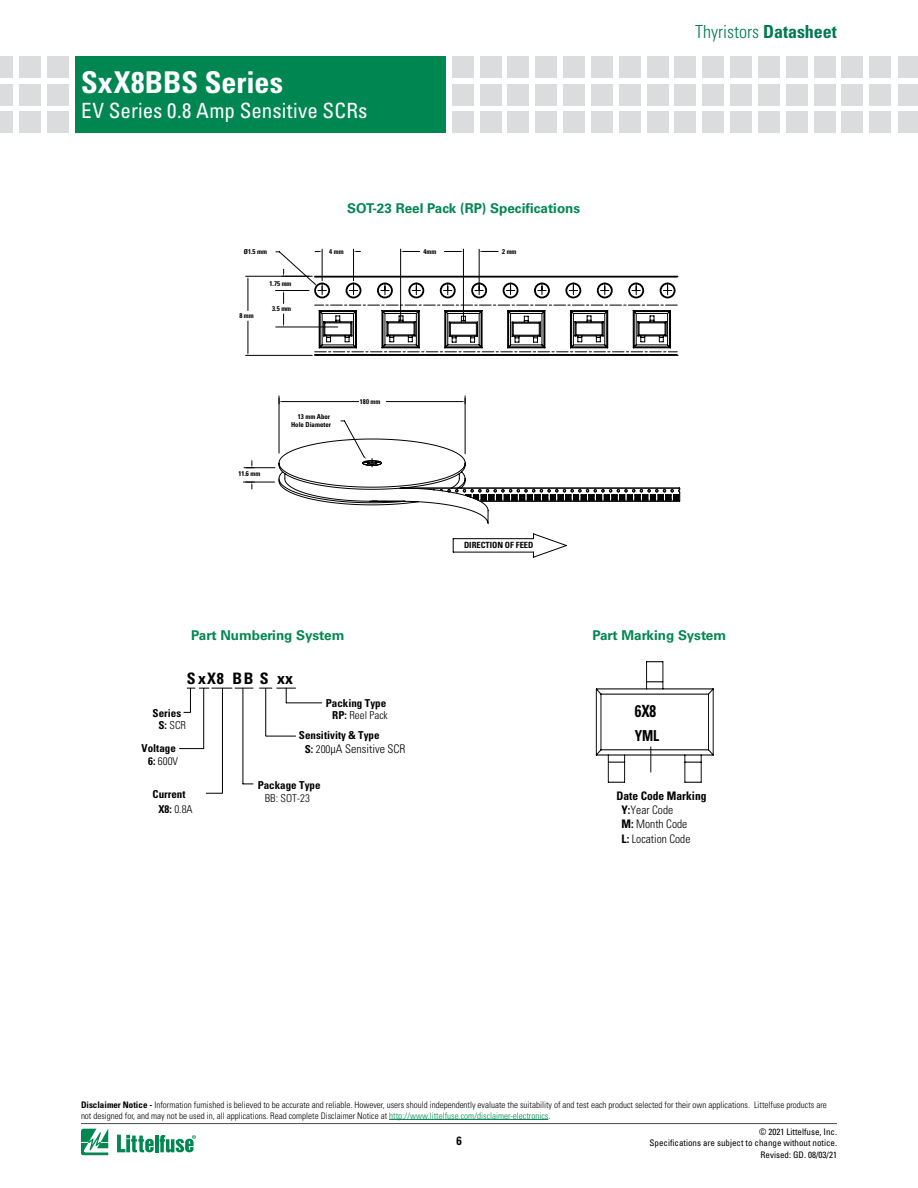
<style>
.page{position:relative;width:918px;height:1188px;background:#fff}
.page>*{position:absolute;margin:0;border:0;box-sizing:border-box;transform-origin:0 0}
.t1{font:700 condensed 30px "Univers LT Std";letter-spacing:.005em;color:#fff}
.t2{font:condensed 21px "Univers LT Std";letter-spacing:.005em;color:#fff}
.t3{font:300 condensed 18px "Univers LT Std";color:#007852}
.t4{font:700 condensed 16.8px "Univers LT Std";color:#000;scale:.89 1}
.t5{font:700 condensed 15.75px "Univers LT Std";letter-spacing:.06em;color:#000}
.t6{font:700 condensed 15.15px "Univers LT Std";color:#000;scale:.89 1}
.t7{font:700 13.5px "Univers LT Std";color:#008751}
.t8{font:700 condensed 12px "Univers LT Std";color:#000}
.t9{font:300 condensed 11.85px "Univers LT Std";color:#000}
.t10{font:300 condensed 11.7px/14.1px "Univers LT Std";color:#000}
.t11{font:700 condensed 10.95px/14.5px "Univers LT Std";color:#000}
.t12{font:300 condensed 10.95px "Univers LT Std";color:#000}
.t13{font:300 condensed 9px/10.8px "Univers LT Std";color:#000}
.t14{font:condensed 9px/10.8px "Univers LT Std";color:#000;text-align:right}
.t15{font:700 condensed 8.55px "Univers LT Std";color:#000}
.t16{font:700 condensed 6.9px/7.9px "Univers LT Std";color:#000;text-align:right}
.s1{font-weight:700}
.s2{font-weight:300}
.s3{font-weight:700;font-size:10.95px}
.s4{font-size:10.95px}
.s5{color:#008751}
</style>
<div class="page">
<hr style="left:81px;top:1123px;width:756px;height:1px;background:#4c4d4f">
<svg style="left:81px;top:1129px;width:27px;height:26px"></svg>
<hr style="left:155px;top:1135px;width:3px;height:17px;background:#008751">
<svg style="left:160px;top:1135px;width:36px;height:18px"></svg>
<svg style="left:117px;top:1135px;width:37px;height:17px"></svg>
<div style="left:75px;top:56px;width:370px;height:77px;background:#008751"></div>
<div style="left:47px;top:56px;width:21px;height:21px;background:#dbdcde"></div>
<div style="left:47px;top:84px;width:21px;height:21px;background:#dbdcde"></div>
<div style="left:47px;top:112px;width:21px;height:21px;background:#dbdcde"></div>
<div style="left:19px;top:56px;width:21px;height:21px;background:#dbdcde"></div>
<div style="left:19px;top:84px;width:21px;height:21px;background:#dbdcde"></div>
<div style="left:19px;top:112px;width:21px;height:21px;background:#dbdcde"></div>
<div style="left:0;top:56px;width:13px;height:21px;background:#dbdcde"></div>
<div style="left:0;top:84px;width:13px;height:21px;background:#dbdcde"></div>
<div style="left:0;top:112px;width:13px;height:21px;background:#dbdcde"></div>
<div style="left:870px;top:56px;width:21px;height:21px;background:#dbdcde"></div>
<div style="left:870px;top:84px;width:21px;height:21px;background:#dbdcde"></div>
<div style="left:870px;top:112px;width:21px;height:21px;background:#dbdcde"></div>
<div style="left:452px;top:56px;width:21px;height:21px;background:#dbdcde"></div>
<div style="left:452px;top:84px;width:21px;height:21px;background:#dbdcde"></div>
<div style="left:452px;top:112px;width:21px;height:21px;background:#dbdcde"></div>
<div style="left:480px;top:56px;width:21px;height:21px;background:#dbdcde"></div>
<div style="left:480px;top:84px;width:21px;height:21px;background:#dbdcde"></div>
<div style="left:480px;top:112px;width:21px;height:21px;background:#dbdcde"></div>
<div style="left:508px;top:56px;width:21px;height:21px;background:#dbdcde"></div>
<div style="left:508px;top:84px;width:21px;height:21px;background:#dbdcde"></div>
<div style="left:508px;top:112px;width:21px;height:21px;background:#dbdcde"></div>
<div style="left:536px;top:56px;width:21px;height:21px;background:#dbdcde"></div>
<div style="left:536px;top:84px;width:21px;height:21px;background:#dbdcde"></div>
<div style="left:536px;top:112px;width:21px;height:21px;background:#dbdcde"></div>
<div style="left:563px;top:56px;width:22px;height:21px;background:#dbdcde"></div>
<div style="left:563px;top:84px;width:22px;height:21px;background:#dbdcde"></div>
<div style="left:563px;top:112px;width:22px;height:21px;background:#dbdcde"></div>
<div style="left:591px;top:56px;width:22px;height:21px;background:#dbdcde"></div>
<div style="left:591px;top:84px;width:22px;height:21px;background:#dbdcde"></div>
<div style="left:591px;top:112px;width:22px;height:21px;background:#dbdcde"></div>
<div style="left:619px;top:56px;width:21px;height:21px;background:#dbdcde"></div>
<div style="left:619px;top:84px;width:21px;height:21px;background:#dbdcde"></div>
<div style="left:619px;top:112px;width:21px;height:21px;background:#dbdcde"></div>
<div style="left:647px;top:56px;width:21px;height:21px;background:#dbdcde"></div>
<div style="left:647px;top:84px;width:21px;height:21px;background:#dbdcde"></div>
<div style="left:647px;top:112px;width:21px;height:21px;background:#dbdcde"></div>
<div style="left:675px;top:56px;width:21px;height:21px;background:#dbdcde"></div>
<div style="left:675px;top:84px;width:21px;height:21px;background:#dbdcde"></div>
<div style="left:675px;top:112px;width:21px;height:21px;background:#dbdcde"></div>
<div style="left:703px;top:56px;width:21px;height:21px;background:#dbdcde"></div>
<div style="left:703px;top:84px;width:21px;height:21px;background:#dbdcde"></div>
<div style="left:703px;top:112px;width:21px;height:21px;background:#dbdcde"></div>
<div style="left:730px;top:56px;width:22px;height:21px;background:#dbdcde"></div>
<div style="left:730px;top:84px;width:22px;height:21px;background:#dbdcde"></div>
<div style="left:730px;top:112px;width:22px;height:21px;background:#dbdcde"></div>
<div style="left:786px;top:56px;width:21px;height:21px;background:#dbdcde"></div>
<div style="left:786px;top:84px;width:21px;height:21px;background:#dbdcde"></div>
<div style="left:786px;top:112px;width:21px;height:21px;background:#dbdcde"></div>
<div style="left:758px;top:56px;width:22px;height:21px;background:#dbdcde"></div>
<div style="left:758px;top:84px;width:22px;height:21px;background:#dbdcde"></div>
<div style="left:758px;top:112px;width:22px;height:21px;background:#dbdcde"></div>
<div style="left:814px;top:56px;width:21px;height:21px;background:#dbdcde"></div>
<div style="left:814px;top:84px;width:21px;height:21px;background:#dbdcde"></div>
<div style="left:814px;top:112px;width:21px;height:21px;background:#dbdcde"></div>
<div style="left:842px;top:56px;width:21px;height:21px;background:#dbdcde"></div>
<div style="left:842px;top:84px;width:21px;height:21px;background:#dbdcde"></div>
<div style="left:842px;top:112px;width:21px;height:21px;background:#dbdcde"></div>
<div style="left:898px;top:56px;width:20px;height:21px;background:#dbdcde"></div>
<div style="left:898px;top:84px;width:20px;height:21px;background:#dbdcde"></div>
<div style="left:898px;top:112px;width:20px;height:21px;background:#dbdcde"></div>
<hr style="left:286px;top:703px;width:36px;height:1px;background:#000">
<svg style="left:179px;top:688px;width:117px;height:105px"></svg>
<svg style="left:596px;top:661px;width:118px;height:122px"></svg>
<svg style="left:325px;top:502px;width:164px;height:22px"></svg>
<hr style="left:322px;top:249px;width:1px;height:32px;background:#000">
<hr style="left:353px;top:249px;width:1px;height:32px;background:#000">
<hr style="left:400px;top:249px;width:1px;height:72px;background:#000">
<hr style="left:463px;top:249px;width:1px;height:72px;background:#000">
<svg style="left:246px;top:482px;width:8px;height:7px"></svg>
<svg style="left:246px;top:461px;width:8px;height:7px"></svg>
<hr style="left:479px;top:249px;width:1px;height:39px;background:#000">
<hr style="left:246px;top:355px;width:66px;height:1px;background:#000">
<hr style="left:246px;top:276px;width:66px;height:1px;background:#000">
<hr style="left:248px;top:321px;width:1px;height:31px;background:#000">
<hr style="left:248px;top:280px;width:1px;height:31px;background:#000">
<hr style="left:275px;top:290px;width:34px;height:1px;background:#000">
<svg style="left:453px;top:534px;width:114px;height:23px"></svg>
<svg style="left:276px;top:251px;width:404px;height:251px"></svg>
<hr style="left:389px;top:1119px;width:159px;height:1px;background:#008751">
<h1 class="t1" style="left:81px;top:65px;width:204px">SxX8BBS Series</h1>
<h2 class="t2" style="left:81px;top:103px;width:288px">EV Series 0.8 Amp Sensitive SCRs</h2>
<h3 class="t7" style="left:347px;top:203px;width:234px">SOT-23 Reel Pack (RP) Specifications</h3>
<p class="t16" style="left:244px;top:248px;width:25px">Ø1.5 mm</p>
<p class="t16" style="left:329px;top:247px;width:16px">4 mm</p>
<p class="t16" style="left:423px;top:247px;width:14px">4mm</p>
<p class="t16" style="left:239px;top:312px;width:16px">8 mm</p>
<p class="t16" style="left:270px;top:279px;width:24px">1.75 mm</p>
<p class="t16" style="left:272px;top:305px;width:20px">3.5 mm</p>
<p class="t16" style="left:502px;top:247px;width:16px">2 mm</p>
<p class="t16" style="left:238px;top:470px;width:24px">11.6 mm</p>
<p class="t16" style="left:291px;top:412px;width:41px">13 mm Abor<br>Hole Diameter</p>
<p class="t16" style="left:360px;top:398px;width:22px">180 mm</p>
<p class="t15" style="left:464px;top:540px;width:71px">DIRECTION OF FEED</p>
<h3 class="t3" style="left:695px;top:25px;width:143px">Thyristors <span class="s1">Datasheet</span></h3>
<h3 class="t7" style="left:191px;top:630px;width:155px">Part Numbering System</h3>
<h3 class="t5" style="left:187px;top:672px;width:39px">SxX8</h3>
<h3 class="t5" style="left:233px;top:672px;width:62px">BB S xx</h3>
<p class="t11" style="left:326px;top:697px;width:62px">Packing Type</p>
<p class="t11" style="left:153px;top:708px;width:35px;line-height:12.5px;text-align:center">Series<br>S: <span class="s2">SCR</span></p>
<p class="t12" style="left:332px;top:711px;width:57px"><span class="s1">RP:</span> Reel Pack</p>
<p class="t11" style="left:142px;top:742px;width:38px;line-height:13.5px;text-align:right">Voltage<br>6: <span class="s2">600V</span></p>
<p class="t11" style="left:158px;top:788px;width:36px;text-indent:-6px">Current<br>X8: <span class="s2">0.8A</span></p>
<p class="t11" style="left:299px;top:729px;width:82px">Sensitivity &amp; Type</p>
<h3 class="t9" style="left:305px;top:744px;width:102px"><span class="s3">S:</span> <span class="s4">200</span>µA Sensitive SCR</h3>
<p class="t11" style="left:258px;top:779px;width:64px">Package Type</p>
<p class="t12" style="left:265px;top:794px;width:47px">BB: SOT-23</p>
<h3 class="t7" style="left:592px;top:630px;width:135px">Part Marking System</h3>
<h3 class="t4" style="left:635px;top:705px;width:26px">6X8</h3>
<h3 class="t6" style="left:635px;top:730px;width:29px">YML</h3>
<p class="t10" style="left:622px;top:789px;width:86px;text-indent:-5px"><span class="s1">Date Code Marking<br>Y:</span>Year Code<br><span class="s1">M:</span> Month Code<br><span class="s1">L:</span> Location Code</p>
<p class="t13" style="left:81px;top:1100px;width:747px"><span class="s1">Disclaimer Notice -</span> Information furnished is believed to be accurate and reliable. However, users should independently evaluate the suitability of and test each product selected for their own applications. Littelfuse products are not designed for, and may not be used in, all applications. Read complete Disclaimer Notice at <span class="s5">http://www.littelfuse.com/disclaimer-electronics</span>.</p>
<h3 class="t8" style="left:456px;top:1134px;width:7px">6</h3>
<p class="t14" style="left:650px;top:1127px;width:189px">© 2021 Littelfuse, Inc.<br>Specifications are subject to change without notice.</p>
<p class="t14" style="left:761px;top:1150px;width:78px">Revised: GD. 08/03/21</p>
</div>
